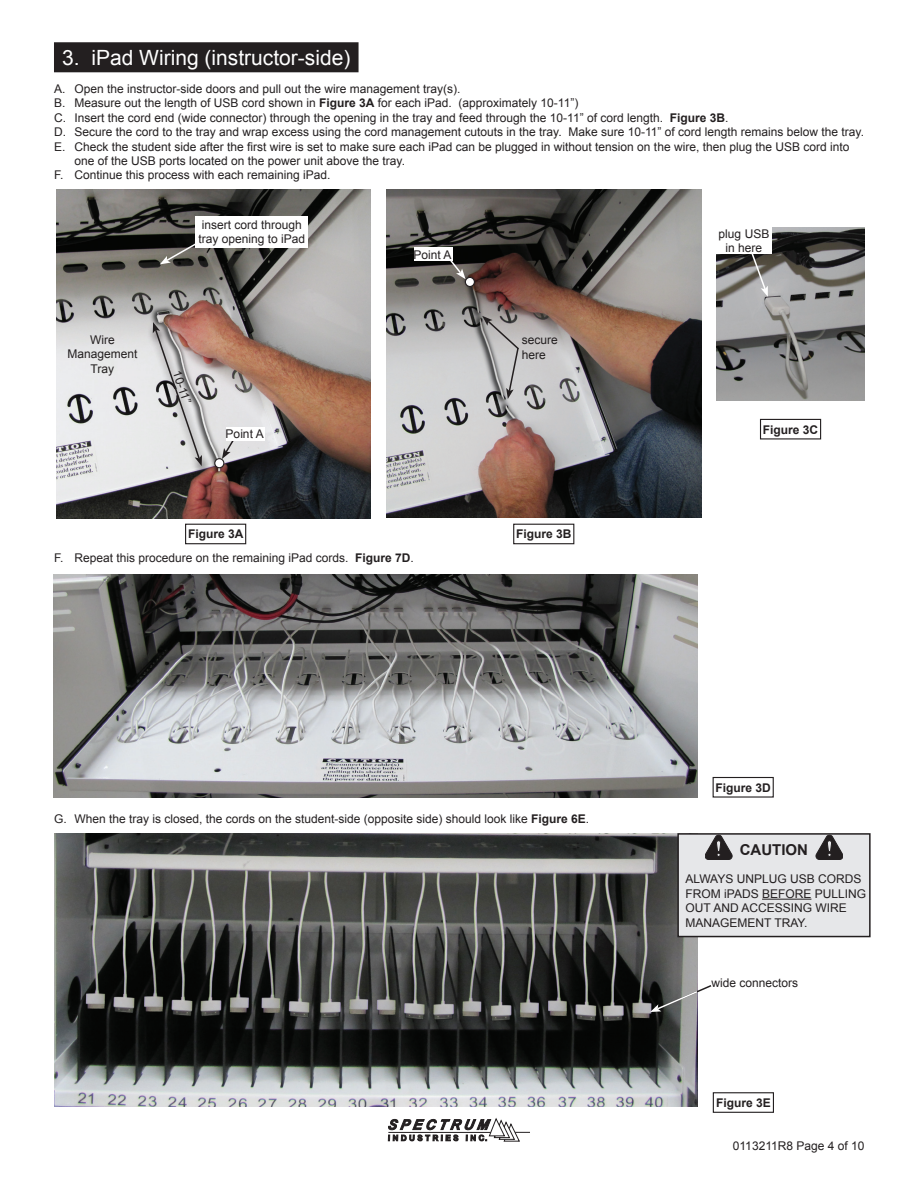
<style>
.page{position:relative;width:918px;height:1188px;background:#fff}
.page>*{position:absolute;margin:0;border:0;box-sizing:border-box;transform-origin:0 0}
.t1{font:21px "Arial";color:#fff}
.t2{font:700 15px "Arial";color:#231f20}
.t3{font:12px/14.4px "Arial";color:#231f20}
.t4{font:700 12px "Arial";color:#231f20}
.s1{font-weight:700}
</style>
<div class="page">
<svg style="left:388px;top:1118px;width:142px;height:24px"></svg>
<img style="left:56px;top:189px;width:315px;height:329px">
<img style="left:386px;top:189px;width:315px;height:328px">
<img style="left:54px;top:575px;width:644px;height:223px">
<img style="left:54px;top:833px;width:643px;height:274px">
<img style="left:716px;top:227px;width:149px;height:174px">
<div style="left:55px;top:43px;width:303px;height:29px;background:#231f20"></div>
<svg style="left:91px;top:72px;width:262px;height:1px"></svg>
<div style="left:54px;top:42px;width:305px;height:30px;border:2px solid #231f20"></div>
<svg style="left:160px;top:241px;width:40px;height:23px"></svg>
<svg style="left:222px;top:437px;width:14px;height:22px"></svg>
<svg style="left:750px;top:254px;width:18px;height:43px"></svg>
<svg style="left:147px;top:322px;width:65px;height:157px;background:#c2b7b5"></svg>
<svg style="left:153px;top:322px;width:49px;height:144px;background:#c0b8b8"></svg>
<svg style="left:482px;top:316px;width:38px;height:83px;background:#a8a7a8"></svg>
<svg style="left:650px;top:984px;width:62px;height:28px"></svg>
<div style="left:185px;top:524px;width:61px;height:20px;border:1px solid #231f20"></div>
<div style="left:760px;top:419px;width:61px;height:20px;border:1px solid #231f20"></div>
<div style="left:195px;top:216px;width:113px;height:32px;background:#fff"></div>
<div style="left:678px;top:834px;width:192px;height:103px;background:#e6e7e9"></div>
<hr style="left:762px;top:899px;width:49px;height:1px;background:#231f20">
<div style="left:677px;top:833px;width:194px;height:104px;border:2px solid #231f20"></div>
<div style="left:215px;top:459px;width:9px;height:9px;background:#fff;border-radius:50%"></div>
<div style="left:214px;top:458px;width:10px;height:10px;border:1px solid #231f20;border-radius:50%"></div>
<div style="left:226px;top:427px;width:39px;height:13px;background:#fff"></div>
<svg style="left:816px;top:835px;width:27px;height:24px"></svg>
<svg style="left:705px;top:835px;width:27px;height:24px"></svg>
<div style="left:716px;top:227px;width:56px;height:27px;background:#fff"></div>
<div style="left:513px;top:524px;width:61px;height:20px;border:1px solid #231f20"></div>
<svg style="left:448px;top:257px;width:18px;height:22px"></svg>
<div style="left:465px;top:277px;width:9px;height:9px;background:#fff;border-radius:50%"></div>
<div style="left:465px;top:277px;width:10px;height:10px;border:1px solid #231f20;border-radius:50%"></div>
<div style="left:414px;top:248px;width:39px;height:13px;background:#fff"></div>
<div style="left:713px;top:777px;width:61px;height:21px;border:1px solid #231f20"></div>
<div style="left:713px;top:1092px;width:61px;height:21px;border:1px solid #231f20"></div>
<h1 class="t1" style="left:62px;top:44px;width:290px">3. iPad Wiring (instructor-side)</h1>
<p class="t3" style="left:54px;top:82px;width:408px">A. Open the instructor-side doors and pull out the wire management tray(s).</p>
<p class="t3" style="left:54px;top:96px;width:526px">B. Measure out the length of USB cord shown in <span class="s1">Figure 3A</span> for each iPad. (approximately 10-11”)</p>
<p class="t3" style="left:54px;top:111px;width:676px">C. Insert the cord end (wide connector) through the opening in the tray and feed through the 10-11” of cord length. <span class="s1">Figure 3B</span>.</p>
<p class="t3" style="left:54px;top:125px;width:811px">D. Secure the cord to the tray and wrap excess using the cord management cutouts in the tray. Make sure 10-11” of cord length remains below the tray.</p>
<p class="t3" style="left:54px;top:139px;width:797px">E. Check the student side after the first wire is set to make sure each iPad can be plugged in without tension on the wire, then plug the USB cord into</p>
<p class="t3" style="left:74px;top:154px;width:332px">one of the USB ports located on the power unit above the tray.</p>
<p class="t3" style="left:54px;top:168px;width:278px">F. Continue this process with each remaining iPad.</p>
<p class="t3" style="left:198px;top:218px;width:108px">insert cord through tray opening to iPad</p>
<p class="t3" style="left:67px;top:333px;width:72px;text-align:center">Wire<br>Management<br>Tray</p>
<p class="t3" style="left:184px;top:369px;width:35px;rotate:72deg">10-11”</p>
<p class="t3" style="left:226px;top:427px;width:40px">Point A</p>
<p class="t4" style="left:188px;top:526px;width:57px">Figure 3A</p>
<p class="t3" style="left:414px;top:247px;width:40px">Point A</p>
<p class="t3" style="left:54px;top:551px;width:361px">F. Repeat this procedure on the remaining iPad cords. <span class="s1">Figure 7D</span>.</p>
<p class="t3" style="left:522px;top:333px;width:38px">secure here</p>
<p class="t4" style="left:516px;top:526px;width:57px">Figure 3B</p>
<p class="t3" style="left:54px;top:812px;width:537px">G. When the tray is closed, the cords on the student-side (opposite side) should look like <span class="s1">Figure 6E</span>.</p>
<p class="t3" style="left:719px;top:227px;width:52px;text-align:center">plug USB in here</p>
<p class="t4" style="left:763px;top:421px;width:57px">Figure 3C</p>
<p class="t4" style="left:716px;top:779px;width:57px">Figure 3D</p>
<p class="t2" style="left:740px;top:839px;width:70px">CAUTION</p>
<p class="t3" style="left:686px;top:872px;width:182px">ALWAYS UNPLUG USB CORDS<br>FROM iPADS BEFORE PULLING<br>OUT AND ACCESSING WIRE<br>MANAGEMENT TRAY.</p>
<p class="t3" style="left:711px;top:976px;width:88px">wide connectors</p>
<p class="t4" style="left:716px;top:1095px;width:56px">Figure 3E</p>
<p class="t3" style="left:733px;top:1139px;width:133px">0113211R8 Page 4 of 10</p>
</div>
